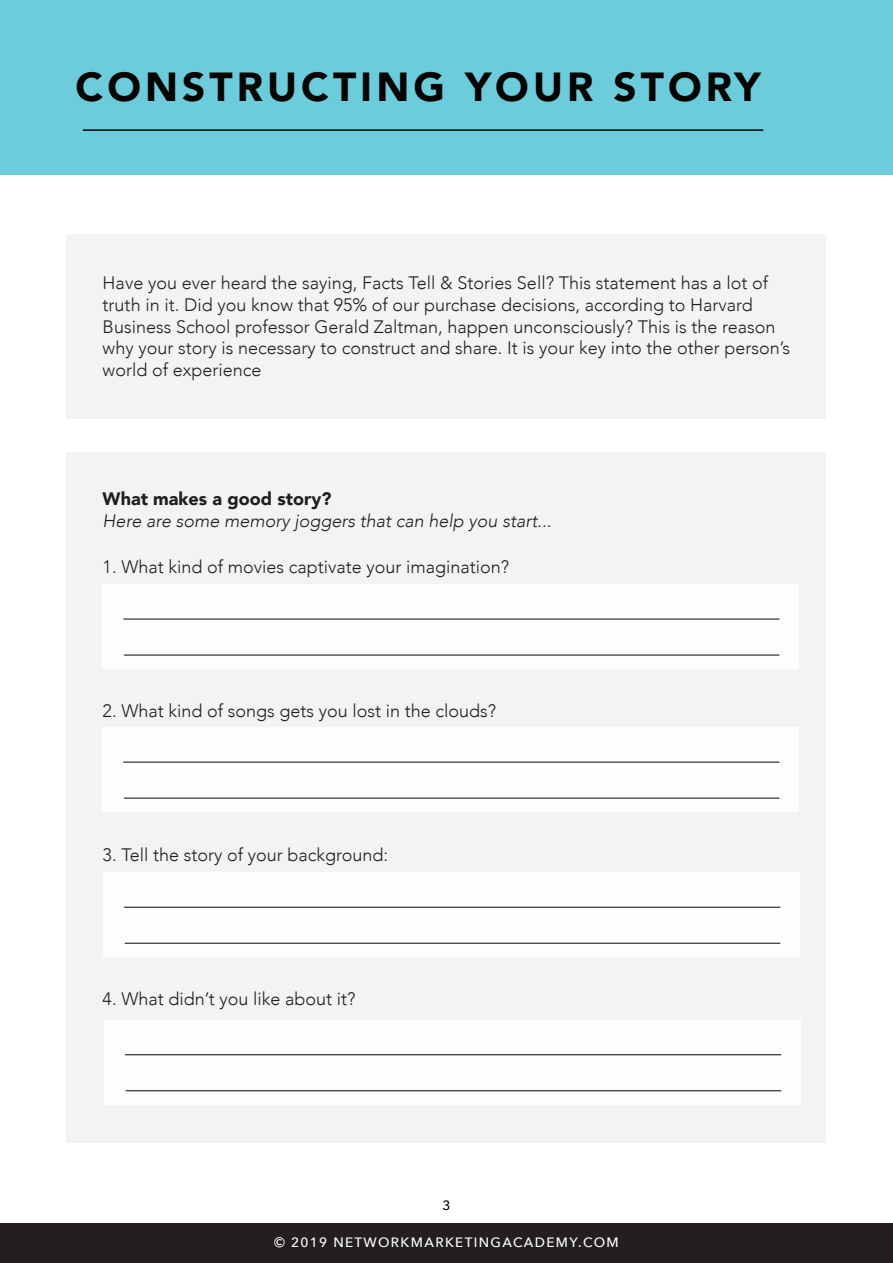
<style>
.page{position:relative;width:893px;height:1263px;background:#fff}
.page>*{position:absolute;margin:0;border:0;box-sizing:border-box;transform-origin:0 0}
.t1{font:900 40.5px "Avenir";letter-spacing:.1em;color:#040503}
.t2{font:300 18px/21.6px "Avenir";color:#231f20}
.t3{font:italic 300 18px "Avenir";color:#231f20}
.t4{font:900 18px "Avenir";color:#231f20}
.t5{font:500 13.5px "Avenir Next";letter-spacing:.1em;color:#fff}
.t6{font:500 13.5px "Avenir Next";color:#040503}
</style>
<div class="page">
<div style="left:0;top:1223px;width:893px;height:40px;background:#231f20"></div>
<div style="left:0;top:0;width:893px;height:174px;background:#6cccdc"></div>
<hr style="left:83px;top:129px;width:680px;height:2px;background:#040503">
<div style="left:67px;top:235px;width:759px;height:184px;background:#f3f3f3"></div>
<div style="left:67px;top:452px;width:759px;height:691px;background:#f3f3f3"></div>
<div style="left:103px;top:584px;width:696px;height:85px;background:#fff"></div>
<div style="left:103px;top:727px;width:696px;height:85px;background:#fff"></div>
<div style="left:104px;top:873px;width:696px;height:84px;background:#fff"></div>
<div style="left:104px;top:1020px;width:697px;height:85px;background:#fff"></div>
<hr style="left:123px;top:619px;width:656px;height:1px;background:#040503">
<hr style="left:124px;top:655px;width:655px;height:1px;background:#040503">
<hr style="left:123px;top:762px;width:656px;height:1px;background:#040503">
<hr style="left:124px;top:798px;width:655px;height:1px;background:#040503">
<hr style="left:124px;top:907px;width:656px;height:1px;background:#040503">
<hr style="left:125px;top:943px;width:655px;height:1px;background:#040503">
<hr style="left:125px;top:1054px;width:656px;height:1px;background:#040503">
<hr style="left:126px;top:1090px;width:655px;height:1px;background:#040503">
<p class="t1" style="left:76px;top:52px;width:687px">CONSTRUCTING YOUR STORY</p>
<p class="t2" style="left:103px;top:272px;width:689px">Have you ever heard the saying, Facts Tell &amp; Stories Sell? This statement has a lot of truth in it. Did you know that 95% of our purchase decisions, according to Harvard Business School professor Gerald Zaltman, happen unconsciously? This is the reason why your story is necessary to construct and share. It is your key into the other person’s world of experience</p>
<p class="t4" style="left:103px;top:484px;width:230px">What makes a good story?</p>
<p class="t3" style="left:103px;top:510px;width:450px">Here are some memory joggers that can help you start...</p>
<p class="t2" style="left:103px;top:556px;width:408px">1. What kind of movies captivate your imagination?</p>
<p class="t2" style="left:103px;top:700px;width:395px">2. What kind of songs gets you lost in the clouds?</p>
<p class="t2" style="left:103px;top:844px;width:287px">3. Tell the story of your background:</p>
<p class="t2" style="left:103px;top:988px;width:254px">4. What didn’t you like about it?</p>
<p class="t6" style="left:442px;top:1194px;width:10px">3</p>
<p class="t5" style="left:274px;top:1231px;width:346px">© 2019 NETWORKMARKETINGACADEMY.COM</p>
</div>
